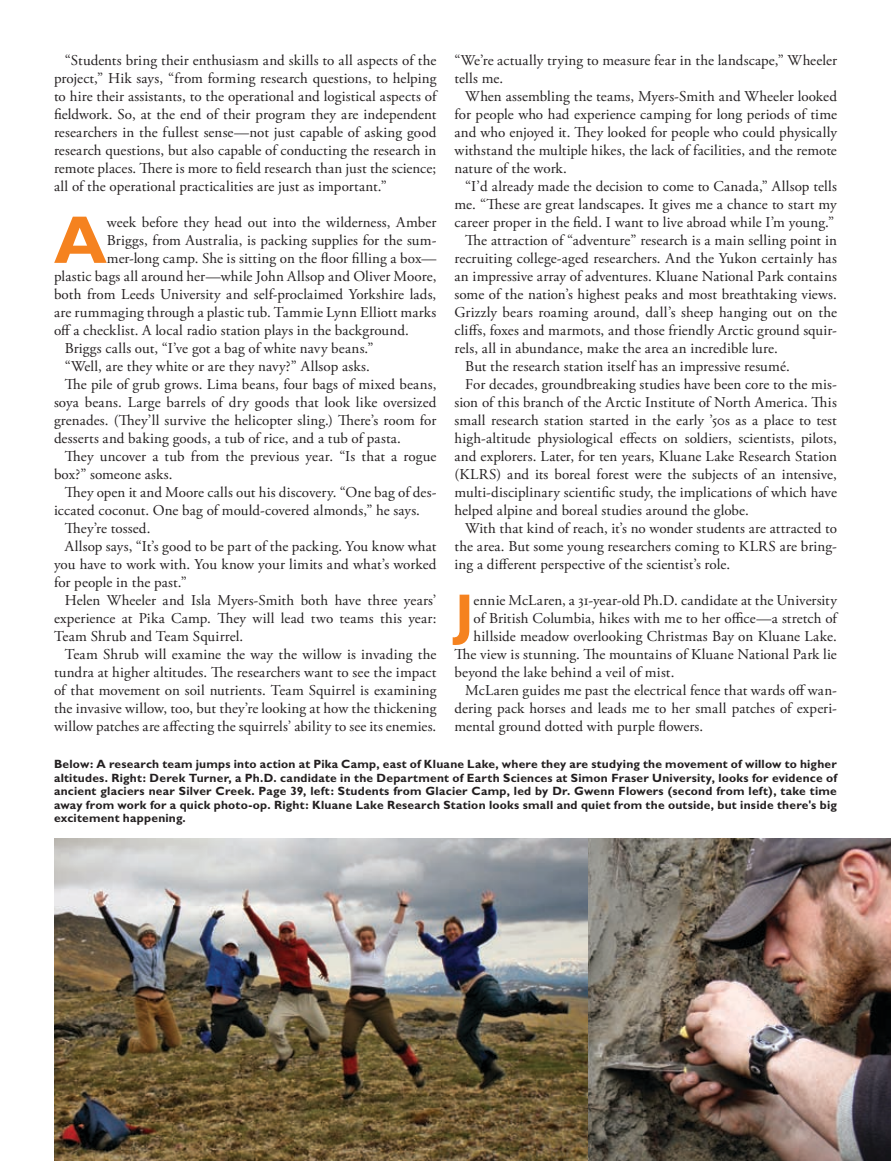
<style>
.page{position:relative;width:891px;height:1161px;background:#fff}
.page>*{position:absolute;margin:0;border:0;box-sizing:border-box;transform-origin:0 0}
.t1{font:700 67.8px "Gill Sans";color:#f5821f}
.t2{font:700 57.15px "Gill Sans";color:#f5821f}
.t3{font:15px/18px "Adobe Garamond Pro";letter-spacing:.01em;color:#231f20;text-align:justify}
.t4{font:700 12px/13.5px "Gill Sans";letter-spacing:.02em;color:#231f20;text-align:justify}
</style>
<div class="page">
<img style="left:588px;top:839px;width:303px;height:322px">
<img style="left:54px;top:839px;width:534px;height:322px">
<p class="t3" style="left:54px;top:52px;width:384px;text-indent:11px">“Students bring their enthusiasm and skills to all aspects of the project,” Hik says, “from forming research questions, to helping to hire their assistants, to the operational and logistical aspects of fieldwork. So, at the end of their program they are independent researchers in the fullest sense—not just capable of asking good research questions, but also capable of conducting the research in remote places. There is more to field research than just the science; all of the operational practicalities are just as important.”</p>
<h1 class="t1" style="left:54px;top:200px;width:54px">A</h1>
<p class="t3" style="left:107px;top:214px;width:331px">week before they head out into the wilderness, Amber</p>
<p class="t3" style="left:455px;top:52px;width:384px">“We’re actually trying to measure fear in the landscape,” Wheeler tells me.</p>
<p class="t3" style="left:455px;top:88px;width:384px;text-indent:11px">When assembling the teams, Myers-Smith and Wheeler looked for people who had experience camping for long periods of time and who enjoyed it. They looked for people who could physically withstand the multiple hikes, the lack of facilities, and the remote nature of the work.</p>
<p class="t3" style="left:465px;top:178px;width:373px">“I’d already made the decision to come to Canada,” Allsop tells</p>
<p class="t3" style="left:455px;top:196px;width:384px">me. “These are great landscapes. It gives me a chance to start my</p>
<p class="t3" style="left:455px;top:214px;width:381px">career proper in the field. I want to live abroad while I’m young.”</p>
<p class="t3" style="left:465px;top:232px;width:373px">The attraction of “adventure” research is a main selling point in</p>
<p class="t3" style="left:455px;top:250px;width:384px">recruiting college-aged researchers. And the Yukon certainly has</p>
<p class="t3" style="left:455px;top:268px;width:384px">an impressive array of adventures. Kluane National Park contains</p>
<p class="t3" style="left:455px;top:286px;width:384px">some of the nation’s highest peaks and most breathtaking views.</p>
<p class="t3" style="left:455px;top:304px;width:384px">Grizzly bears roaming around, dall’s sheep hanging out on the</p>
<p class="t3" style="left:455px;top:322px;width:384px">cliffs, foxes and marmots, and those friendly Arctic ground squir-</p>
<p class="t3" style="left:455px;top:340px;width:325px">rels, all in abundance, make the area an incredible lure.</p>
<p class="t3" style="left:465px;top:358px;width:326px">But the research station itself has an impressive resumé.</p>
<p class="t3" style="left:465px;top:376px;width:373px">For decades, groundbreaking studies have been core to the mis-</p>
<p class="t3" style="left:455px;top:394px;width:384px">sion of this branch of the Arctic Institute of North America. This</p>
<p class="t3" style="left:455px;top:412px;width:384px">small research station started in the early ’50s as a place to test</p>
<p class="t3" style="left:455px;top:430px;width:384px">high-altitude physiological effects on soldiers, scientists, pilots,</p>
<p class="t3" style="left:455px;top:448px;width:384px">and explorers. Later, for ten years, Kluane Lake Research Station</p>
<p class="t3" style="left:455px;top:466px;width:384px">(KLRS) and its boreal forest were the subjects of an intensive,</p>
<p class="t3" style="left:455px;top:484px;width:384px">multi-disciplinary scientific study, the implications of which have</p>
<p class="t3" style="left:455px;top:502px;width:296px">helped alpine and boreal studies around the globe.</p>
<p class="t3" style="left:465px;top:520px;width:373px">With that kind of reach, it’s no wonder students are attracted to</p>
<p class="t3" style="left:455px;top:538px;width:384px">the area. But some young researchers coming to KLRS are bring-</p>
<p class="t3" style="left:455px;top:556px;width:277px">ing a different perspective of the scientist’s role.</p>
<h2 class="t2" style="left:454px;top:581px;width:21px">J</h2>
<p class="t3" style="left:474px;top:592px;width:365px">ennie McLaren, a 31-year-old Ph.D. candidate at the University</p>
<p class="t3" style="left:107px;top:232px;width:331px">Briggs, from Australia, is packing supplies for the sum-</p>
<p class="t3" style="left:107px;top:250px;width:331px">mer-long camp. She is sitting on the floor filling a box—</p>
<p class="t3" style="left:54px;top:268px;width:384px">plastic bags all around her—while John Allsop and Oliver Moore,</p>
<p class="t3" style="left:54px;top:286px;width:384px">both from Leeds University and self-proclaimed Yorkshire lads,</p>
<p class="t3" style="left:54px;top:304px;width:384px">are rummaging through a plastic tub. Tammie Lynn Elliott marks</p>
<p class="t3" style="left:54px;top:322px;width:356px">off a checklist. A local radio station plays in the background.</p>
<p class="t3" style="left:65px;top:340px;width:310px">Briggs calls out, “I’ve got a bag of white navy beans.”</p>
<p class="t3" style="left:65px;top:358px;width:307px">“Well, are they white or are they navy?” Allsop asks.</p>
<p class="t3" style="left:65px;top:376px;width:373px">The pile of grub grows. Lima beans, four bags of mixed beans,</p>
<p class="t3" style="left:54px;top:394px;width:384px">soya beans. Large barrels of dry goods that look like oversized</p>
<p class="t3" style="left:54px;top:412px;width:384px">grenades. (They’ll survive the helicopter sling.) There’s room for</p>
<p class="t3" style="left:54px;top:430px;width:348px">desserts and baking goods, a tub of rice, and a tub of pasta.</p>
<p class="t3" style="left:65px;top:448px;width:373px">They uncover a tub from the previous year. “Is that a rogue</p>
<p class="t3" style="left:54px;top:466px;width:120px">box?” someone asks.</p>
<p class="t3" style="left:65px;top:484px;width:373px">They open it and Moore calls out his discovery. “One bag of des-</p>
<p class="t3" style="left:54px;top:502px;width:368px">iccated coconut. One bag of mould-covered almonds,” he says.</p>
<p class="t3" style="left:65px;top:520px;width:87px">They’re tossed.</p>
<p class="t3" style="left:65px;top:538px;width:373px">Allsop says, “It’s good to be part of the packing. You know what</p>
<p class="t3" style="left:54px;top:556px;width:384px">you have to work with. You know your limits and what’s worked</p>
<p class="t3" style="left:54px;top:574px;width:134px">for people in the past.”</p>
<p class="t3" style="left:65px;top:592px;width:373px">Helen Wheeler and Isla Myers-Smith both have three years’</p>
<p class="t3" style="left:54px;top:610px;width:384px">experience at Pika Camp. They will lead two teams this year:</p>
<p class="t3" style="left:54px;top:628px;width:191px">Team Shrub and Team Squirrel.</p>
<p class="t3" style="left:65px;top:646px;width:373px">Team Shrub will examine the way the willow is invading the</p>
<p class="t3" style="left:54px;top:664px;width:384px">tundra at higher altitudes. The researchers want to see the impact</p>
<p class="t3" style="left:54px;top:682px;width:384px">of that movement on soil nutrients. Team Squirrel is examining</p>
<p class="t3" style="left:54px;top:700px;width:384px">the invasive willow, too, but they’re looking at how the thickening</p>
<p class="t3" style="left:54px;top:718px;width:384px">willow patches are affecting the squirrels’ ability to see its enemies.</p>
<p class="t3" style="left:474px;top:610px;width:365px">of British Columbia, hikes with me to her office—a stretch of</p>
<p class="t3" style="left:474px;top:628px;width:365px">hillside meadow overlooking Christmas Bay on Kluane Lake.</p>
<p class="t3" style="left:454px;top:646px;width:384px">The view is stunning. The mountains of Kluane National Park lie</p>
<p class="t3" style="left:454px;top:664px;width:221px">beyond the lake behind a veil of mist.</p>
<p class="t3" style="left:465px;top:682px;width:373px">McLaren guides me past the electrical fence that wards off wan-</p>
<p class="t3" style="left:454px;top:700px;width:384px">dering pack horses and leads me to her small patches of experi-</p>
<p class="t3" style="left:454px;top:718px;width:250px">mental ground dotted with purple flowers.</p>
<p class="t4" style="left:54px;top:757px;width:785px">Below: A research team jumps into action at Pika Camp, east of Kluane Lake, where they are studying the movement of willow to higher altitudes. Right: Derek Turner, a Ph.D. candidate in the Department of Earth Sciences at Simon Fraser University, looks for evidence of ancient glaciers near Silver Creek. Page 39, left: Students from Glacier Camp, led by Dr. Gwenn Flowers (second from left), take time away from work for a quick photo-op. Right: Kluane Lake Research Station looks small and quiet from the outside, but inside there's big excitement happening.</p>
</div>
